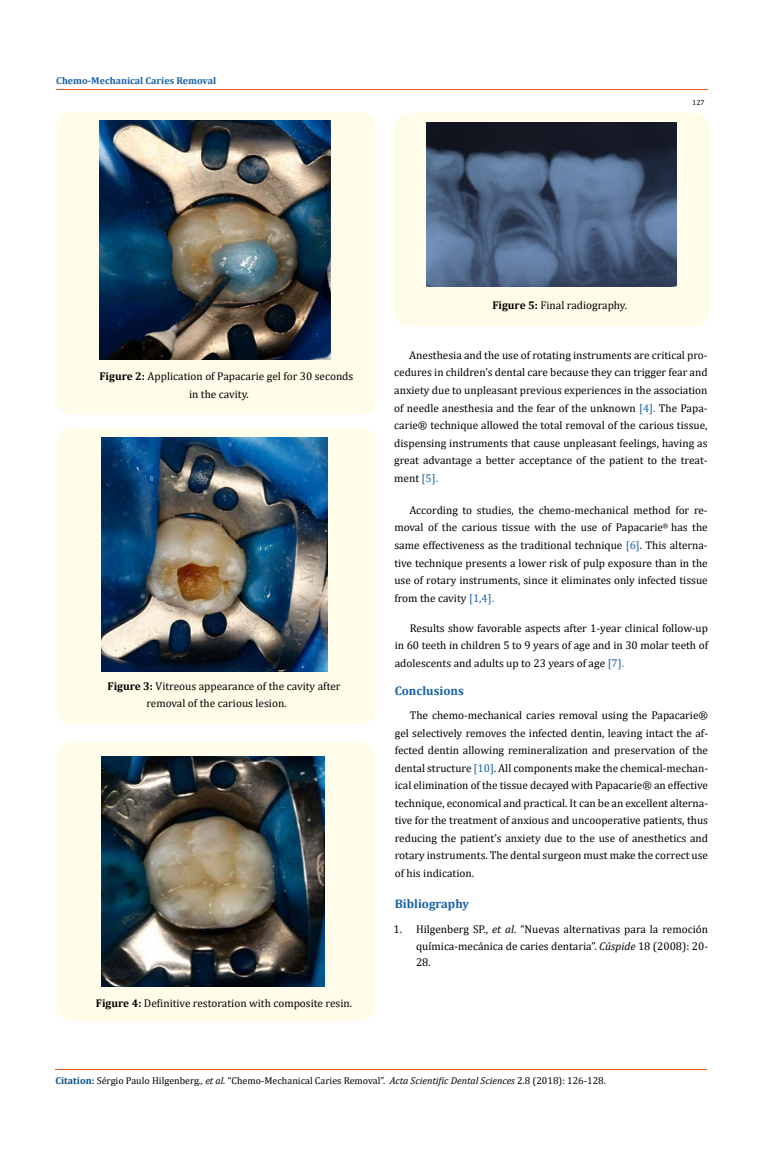
<style>
.page{position:relative;width:764px;height:1157px;background:#fff}
.page>*{position:absolute;margin:0;border:0;box-sizing:border-box;transform-origin:0 0}
.t1{font:700 12.5px "Cambria";color:#1560a6}
.t2{font:11.25px/17.5px "Cambria";color:#000;text-align:justify}
.t3{font:10px "Cambria";color:#000}
.t4{font:700 10px "Cambria";color:#1560a6}
.t5{font:7.5px "Cambria";color:#000}
.s1{font-weight:700}
.s2{color:#1560a6}
.s3{font-style:italic}
.s4{font-weight:700;color:#035089}
</style>
<div class="page">
<div style="left:56px;top:112px;width:321px;height:303px;background:#fffde9;border-radius:15px"></div>
<div style="left:56px;top:428px;width:321px;height:296px;background:#fffde9;border-radius:15px"></div>
<img style="left:99px;top:120px;width:231px;height:240px">
<img style="left:102px;top:437px;width:226px;height:234px">
<div style="left:55px;top:742px;width:321px;height:279px;background:#fffde9;border-radius:15px"></div>
<img style="left:102px;top:756px;width:223px;height:230px">
<div style="left:394px;top:112px;width:315px;height:214px;background:#fffde9;border-radius:15px"></div>
<img style="left:427px;top:122px;width:250px;height:164px">
<hr style="left:56px;top:90px;width:652px;height:1px;background:#e05d1a">
<hr style="left:55px;top:1069px;width:652px;height:1px;background:#e05d1a">
<p class="t4" style="left:56px;top:73px;width:161px">Chemo-Mechanical Caries Removal</p>
<p class="t5" style="left:692px;top:98px;width:14px">127</p>
<p class="t2" style="left:189px;top:367px;width:166px;text-indent:-90px"><span class="s1">Figure 2:</span> Application of Papacarie gel for 30 seconds in the cavity.</p>
<p class="t2" style="left:146px;top:677px;width:196px;text-indent:-39px"><span class="s1">Figure 3:</span> Vitreous appearance of the cavity after removal of the carious lesion.</p>
<p class="t2" style="left:96px;top:994px;width:258px"><span class="s1">Figure 4:</span> Definitive restoration with composite resin.</p>
<p class="t2" style="left:492px;top:296px;width:136px"><span class="s1">Figure 5:</span> Final radiography.</p>
<p class="t2" style="left:394px;top:346px;width:315px;text-indent:15px">Anesthesia and the use of rotating instruments are critical pro&shy;cedures in children’s dental care because they can trigger fear and anxiety due to unpleasant previous experiences in the association of needle anesthesia and the fear of the unknown <span class="s2">[4].</span> The Papa&shy;carie® technique allowed the total removal of the carious tissue, dispensing instruments that cause unpleasant feelings, having as great advantage a better acceptance of the patient to the treat&shy;ment <span class="s2">[5].</span></p>
<p class="t2" style="left:394px;top:501px;width:315px;text-indent:15px">According to studies, the chemo-mechanical method for re&shy;moval of the carious tissue with the use of Papacarie<sup>®</sup> has the same effectiveness as the traditional technique <span class="s2">[6]</span>. This alterna&shy;tive technique presents a lower risk of pulp exposure than in the use of rotary instruments, since it eliminates only infected tissue from the cavity <span class="s2">[1,4].</span></p>
<p class="t2" style="left:395px;top:619px;width:315px;text-indent:15px">Results show favorable aspects after 1-year clinical follow-up in 60 teeth in children 5 to 9 years of age and in 30 molar teeth of adolescents and adults up to 23 years of age <span class="s2">[7].</span></p>
<p class="t1" style="left:395px;top:681px;width:70px">Conclusions</p>
<p class="t2" style="left:395px;top:706px;width:315px;text-indent:15px">The chemo-mechanical caries removal using the Papacarie® gel selectively removes the infected dentin, leaving intact the af&shy;fected dentin allowing remineralization and preservation of the dental structure <span class="s2">[10]</span>. All components make the chemical-mechan&shy;ical elimination of the tissue decayed with Papacarie® an effective technique, economical and practical. It can be an excellent alterna&shy;tive for the treatment of anxious and uncooperative patients, thus reducing the patient’s anxiety due to the use of anesthetics and rotary instruments. The dental surgeon must make the correct use of his indication.</p>
<p class="t1" style="left:395px;top:895px;width:76px">Bibliography</p>
<p class="t2" style="left:416px;top:920px;width:294px;line-height:16.9px;text-indent:-22px">1. Hilgenberg SP., <span class="s3">et al</span>. “Nuevas alternativas para la remoción química-mecánica de caries dentaria”. <span class="s3">Cúspide</span> 18 (2008): 20- 28.</p>
<p class="t3" style="left:55px;top:1074px;width:552px"><span class="s4">Citation:</span> Sérgio Paulo Hilgenberg<span class="s3">., et al.</span> “Chemo-Mechanical Caries Removal”. <span class="s3">Acta Scientific Dental Sciences</span> 2.8 (2018): 126-128.</p>
</div>
